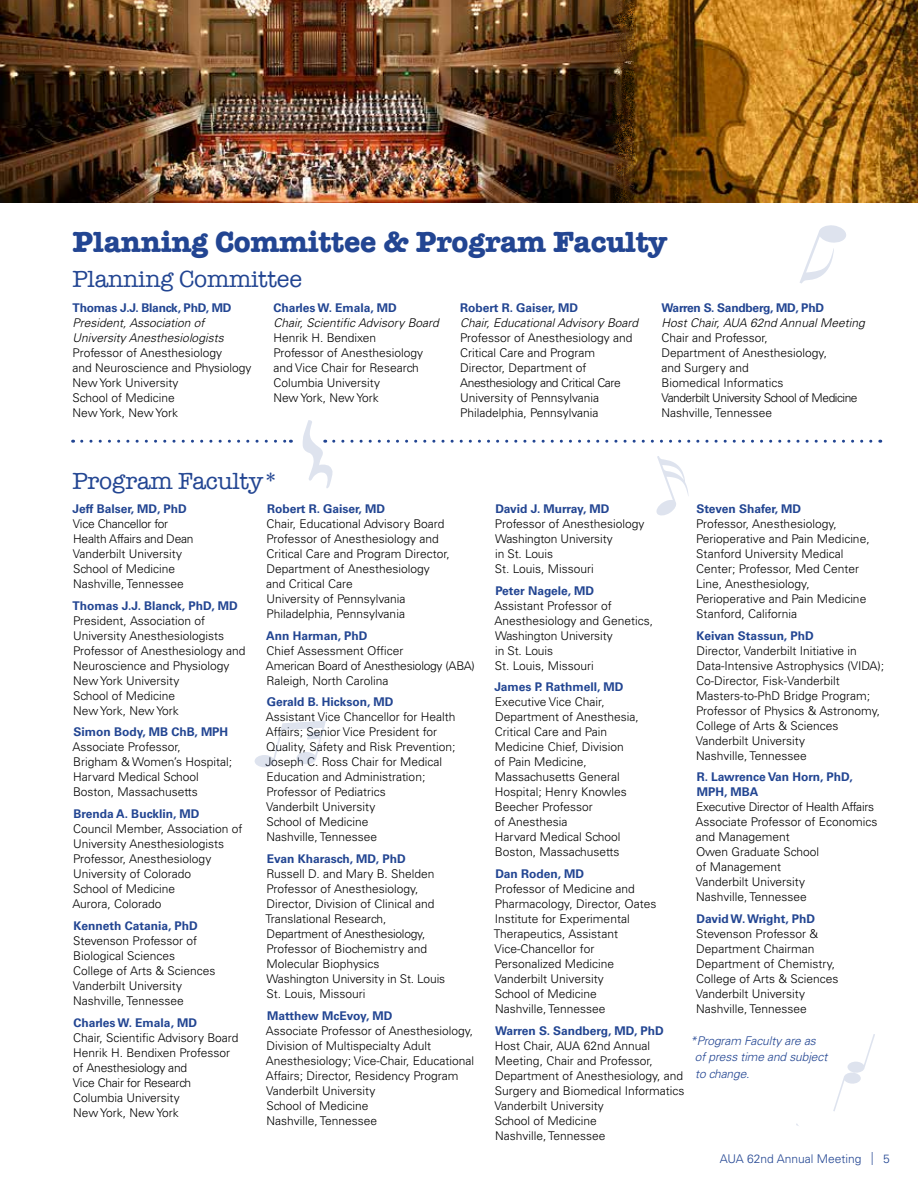
<style>
.page{position:relative;width:918px;height:1188px;background:#fff}
.page>*{position:absolute;margin:0;border:0;box-sizing:border-box;transform-origin:0 0}
.t1{font:700 30px "American Typewriter";letter-spacing:-.01em;color:#224592}
.t2{font:24px "American Typewriter";letter-spacing:-.01em;color:#224592}
.t3{font:300 12px/15px "Univers LT Std";color:#000}
.t4{font:700 12px/15px "Univers LT Std";color:#224592}
.t5{font:italic 300 12px/15px "Univers LT Std";color:#000}
.t6{font:italic 300 12px/16.5px "Univers LT Std";letter-spacing:-.01em;color:#224592}
.t7{font:700 12px "Univers LT Std";letter-spacing:-.02em;color:#224592}
.t8{font:300 12px "Univers LT Std";color:#224592}
.s1{font-weight:100;font-stretch:ultra-condensed;font-size:18px}
</style>
<div class="page">
<img style="left:0;top:0;width:1px;height:202px">
<img style="left:1px;top:0;width:607px;height:202px">
<img style="left:608px;top:0;width:310px;height:202px">
<svg style="left:82px;top:440px;width:209px;height:3px"></svg>
<svg style="left:302px;top:420px;width:579px;height:96px"></svg>
<svg style="left:800px;top:225px;width:46px;height:59px"></svg>
<svg style="left:255px;top:721px;width:71px;height:46px"></svg>
<svg style="left:833px;top:1034px;width:42px;height:77px"></svg>
<h1 class="t1" style="left:73px;top:216px;width:596px">Planning Committee &amp; Program Faculty</h1>
<h2 class="t2" style="left:73px;top:260px;width:231px">Planning Committee</h2>
<p class="t7" style="left:73px;top:300px;width:160px">Thomas J.J. Blanck, PhD, MD</p>
<p class="t5" style="left:73px;top:315px;width:153px">President, Association of<br>University Anesthesiologists</p>
<p class="t3" style="left:73px;top:345px;width:180px">Professor of Anesthesiology<br>and Neuroscience and Physiology<br>New York University<br>School of Medicine<br>New York, New York</p>
<p class="t4" style="left:273px;top:300px;width:125px">Charles W. Emala, MD</p>
<p class="t5" style="left:273px;top:315px;width:167px">Chair, Scientific Advisory Board</p>
<p class="t3" style="left:273px;top:330px;width:151px">Henrik H. Bendixen<br>Professor of Anesthesiology and Vice Chair for Research<br>Columbia University<br>New York, New York</p>
<p class="t4" style="left:460px;top:300px;width:119px">Robert R. Gaiser, MD</p>
<p class="t5" style="left:460px;top:315px;width:180px">Chair, Educational Advisory Board</p>
<p class="t3" style="left:460px;top:330px;width:174px">Professor of Anesthesiology and<br>Critical Care and Program<br>Director, Department of<br>Anesthesiology and Critical Care<br>University of Pennsylvania<br>Philadelphia, Pennsylvania</p>
<h2 class="t2" style="left:73px;top:462px;width:207px">Program Faculty*</h2>
<p class="t7" style="left:662px;top:300px;width:164px">Warren S. Sandberg, MD, PhD</p>
<p class="t5" style="left:662px;top:315px;width:205px">Host Chair, AUA 62nd Annual Meeting</p>
<p class="t3" style="left:662px;top:330px;width:198px">Chair and Professor,<br>Department of Anesthesiology,<br>and Surgery and<br>Biomedical Informatics<br>Vanderbilt University School of Medicine<br>Nashville, Tennessee</p>
<p class="t4" style="left:73px;top:501px;width:116px">Jeff Balser, MD, PhD</p>
<p class="t3" style="left:73px;top:516px;width:122px">Vice Chancellor for<br>Health Affairs and Dean<br>Vanderbilt University<br>School of Medicine<br>Nashville, Tennessee</p>
<p class="t4" style="left:73px;top:598px;width:167px">Thomas J.J. Blanck, PhD, MD</p>
<p class="t3" style="left:73px;top:613px;width:174px">President, Association of<br>University Anesthesiologists<br>Professor of Anesthesiology and<br>Neuroscience and Physiology<br>New York University<br>School of Medicine<br>New York, New York</p>
<p class="t4" style="left:73px;top:725px;width:156px">Simon Body, MB ChB, MPH</p>
<p class="t3" style="left:73px;top:740px;width:161px">Associate Professor,<br>Brigham &amp; Women’s Hospital;<br>Harvard Medical School<br>Boston, Massachusetts</p>
<p class="t4" style="left:74px;top:807px;width:127px">Brenda A. Bucklin, MD</p>
<p class="t3" style="left:73px;top:821px;width:171px">Council Member, Association of<br>University Anesthesiologists<br>Professor, Anesthesiology<br>University of Colorado<br>School of Medicine<br>Aurora, Colorado</p>
<p class="t4" style="left:74px;top:918px;width:126px">Kenneth Catania, PhD</p>
<p class="t3" style="left:73px;top:933px;width:144px">Stevenson Professor of<br>Biological Sciences<br>College of Arts &amp; Sciences<br>Vanderbilt University<br>Nashville, Tennessee</p>
<p class="t4" style="left:73px;top:1015px;width:125px">Charles W. Emala, MD</p>
<p class="t3" style="left:73px;top:1030px;width:167px">Chair, Scientific Advisory Board<br>Henrik H. Bendixen Professor of Anesthesiology and<br>Vice Chair for Research<br>Columbia University<br>New York, New York</p>
<p class="t4" style="left:267px;top:501px;width:119px">Robert R. Gaiser, MD</p>
<p class="t3" style="left:266px;top:516px;width:185px">Chair, Educational Advisory Board<br>Professor of Anesthesiology and<br>Critical Care and Program Director,<br>Department of Anesthesiology and Critical Care<br>University of Pennsylvania<br>Philadelphia, Pennsylvania</p>
<p class="t4" style="left:266px;top:628px;width:103px">Ann Harman, PhD</p>
<p class="t3" style="left:266px;top:643px;width:210px">Chief Assessment Officer<br>American Board of Anesthesiology (ABA)<br>Raleigh, North Carolina</p>
<p class="t4" style="left:267px;top:695px;width:128px">Gerald B. Hickson, MD</p>
<p class="t3" style="left:265px;top:710px;width:192px">Assistant Vice Chancellor for Health<br>Affairs; Senior Vice President for<br>Quality, Safety and Risk Prevention;<br>Joseph C. Ross Chair for Medical<br>Education and Administration;<br>Professor of Pediatrics<br>Vanderbilt University<br>School of Medicine<br>Nashville, Tennessee</p>
<p class="t4" style="left:267px;top:851px;width:140px">Evan Kharasch, MD, PhD</p>
<p class="t3" style="left:265px;top:866px;width:181px">Russell D. and Mary B. Shelden<br>Professor of Anesthesiology,<br>Director, Division of Clinical and<br>Translational Research,<br>Department of Anesthesiology,<br>Professor of Biochemistry and<br>Molecular Biophysics<br>Washington University in St. Louis<br>St. Louis, Missouri</p>
<p class="t4" style="left:267px;top:1008px;width:127px">Matthew McEvoy, MD</p>
<p class="t3" style="left:266px;top:1023px;width:210px">Associate Professor of Anesthesiology,<br>Division of Multispecialty Adult<br>Anesthesiology; Vice-Chair, Educational<br>Affairs; Director, Residency Program<br>Vanderbilt University<br>School of Medicine<br>Nashville, Tennessee</p>
<p class="t4" style="left:495px;top:501px;width:115px">David J. Murray, MD</p>
<p class="t3" style="left:495px;top:516px;width:151px">Professor of Anesthesiology<br>Washington University<br>in St. Louis<br>St. Louis, Missouri</p>
<p class="t4" style="left:495px;top:583px;width:100px">Peter Nagele, MD</p>
<p class="t3" style="left:494px;top:598px;width:160px">Assistant Professor of<br>Anesthesiology and Genetics,<br>Washington University<br>in St. Louis<br>St. Louis, Missouri</p>
<p class="t4" style="left:494px;top:680px;width:131px">James P. Rathmell, MD</p>
<p class="t3" style="left:495px;top:695px;width:146px">Executive Vice Chair,<br>Department of Anesthesia,<br>Critical Care and Pain<br>Medicine Chief, Division<br>of Pain Medicine,<br>Massachusetts General<br>Hospital; Henry Knowles<br>Beecher Professor<br>of Anesthesia<br>Harvard Medical School<br>Boston, Massachusetts</p>
<p class="t4" style="left:495px;top:866px;width:90px">Dan Roden, MD</p>
<p class="t3" style="left:494px;top:881px;width:164px">Professor of Medicine and<br>Pharmacology, Director, Oates<br>Institute for Experimental<br>Therapeutics, Assistant<br>Vice-Chancellor for<br>Personalized Medicine<br>Vanderbilt University<br>School of Medicine<br>Nashville, Tennessee</p>
<p class="t4" style="left:495px;top:1023px;width:170px">Warren S. Sandberg, MD, PhD</p>
<p class="t3" style="left:495px;top:1038px;width:191px">Host Chair, AUA 62nd Annual<br>Meeting, Chair and Professor,<br>Department of Anesthesiology, and<br>Surgery and Biomedical Informatics<br>Vanderbilt University<br>School of Medicine<br>Nashville, Tennessee</p>
<p class="t4" style="left:696px;top:501px;width:106px">Steven Shafer, MD</p>
<p class="t3" style="left:696px;top:516px;width:175px">Professor, Anesthesiology,<br>Perioperative and Pain Medicine,<br>Stanford University Medical<br>Center; Professor, Med Center<br>Line, Anesthesiology,<br>Perioperative and Pain Medicine<br>Stanford, California</p>
<p class="t4" style="left:697px;top:628px;width:119px">Keivan Stassun, PhD</p>
<p class="t3" style="left:696px;top:643px;width:190px">Director, Vanderbilt Initiative in<br>Data-Intensive Astrophysics (VIDA);<br>Co-Director, Fisk-Vanderbilt<br>Masters-to-PhD Bridge Program;<br>Professor of Physics &amp; Astronomy,<br>College of Arts &amp; Sciences<br>Vanderbilt University<br>Nashville, Tennessee</p>
<p class="t4" style="left:697px;top:770px;width:158px">R. Lawrence Van Horn, PhD,<br>MPH, MBA</p>
<p class="t3" style="left:696px;top:800px;width:183px">Executive Director of Health Affairs<br>Associate Professor of Economics and Management<br>Owen Graduate School<br>of Management<br>Vanderbilt University<br>Nashville, Tennessee</p>
<p class="t4" style="left:697px;top:911px;width:120px">David W. Wright, PhD</p>
<p class="t3" style="left:696px;top:926px;width:144px">Stevenson Professor &amp;<br>Department Chairman<br>Department of Chemistry,<br>College of Arts &amp; Sciences<br>Vanderbilt University<br>Nashville, Tennessee</p>
<p class="t6" style="left:695px;top:1032px;width:134px;text-indent:-5px">*Program Faculty are as of press time and subject to change.</p>
<p class="t8" style="left:720px;top:1152px;width:172px">AUA 62nd Annual Meeting <span class="s1">l</span> 5</p>
</div>
